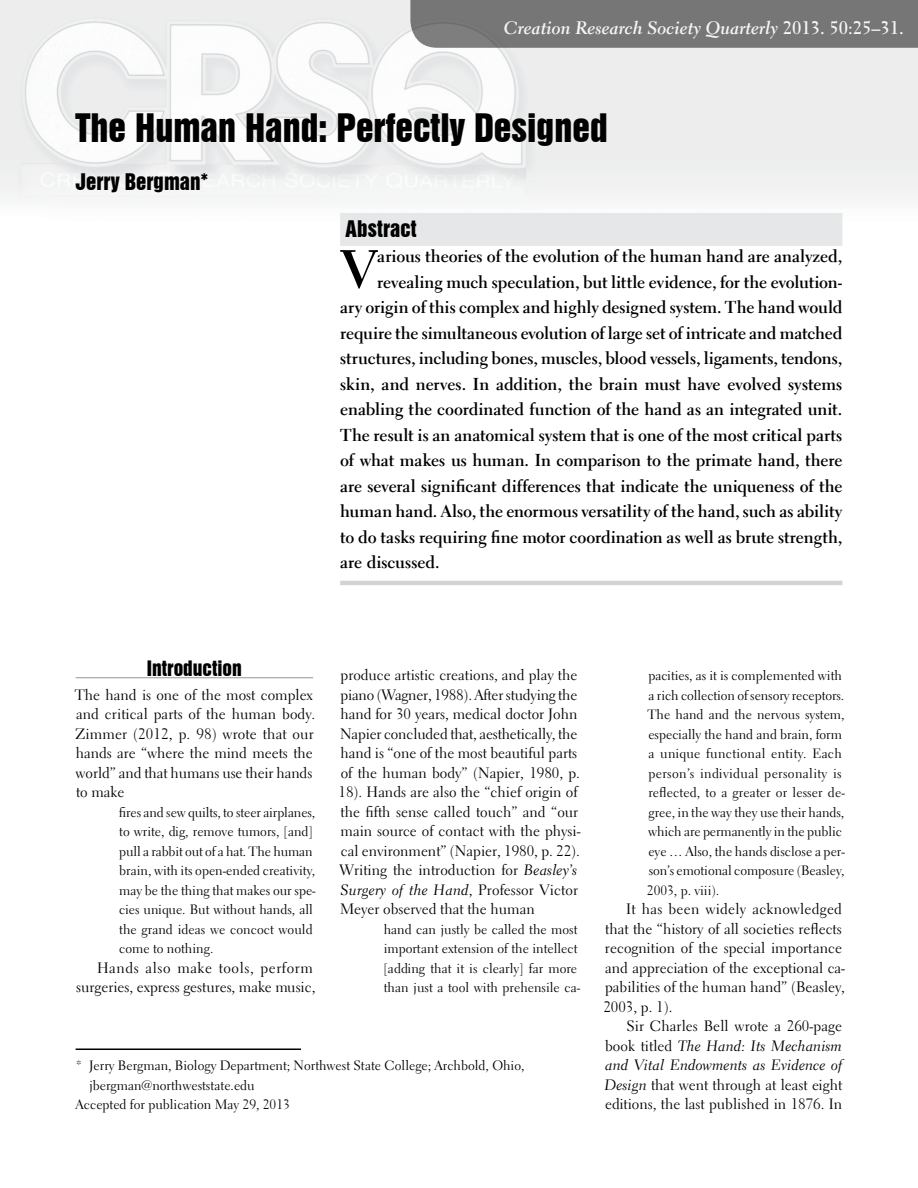
<style>
.page{position:relative;width:918px;height:1188px;background:#fff}
.page>*{position:absolute;margin:0;border:0;box-sizing:border-box;transform-origin:0 0}
.t1{font:700 53.55px "Electra LH";color:#000}
.t2{font:36px "Swiss 921 BT Regular A";color:#000}
.t3{font:21px "Swiss 921 BT Regular A";color:#000}
.t4{font:19.5px "Swiss 921 BT Regular A";color:#000}
.t5{font:18px "Electra LH Bold Cursive";color:#fff}
.t6{font:700 17.25px "Electra LH";letter-spacing:-.005em;color:#000}
.t7{font:15px/19.5px "Electra LH";color:#000}
.t8{font:15px/19.5px "Electra LH Cursive";color:#000}
.t9{font:13.5px/19.5px "Electra LH";color:#000}
.s1{font-family:"Electra LH";font-weight:700}
.s2{font-family:"Electra LH Cursive"}
.s3{font-family:"Electra LH"}
</style>
<div class="page">
<img style="left:0;top:0;width:918px;height:222px">
<hr style="left:76px;top:678px;width:237px;height:1px;background:#939598">
<div style="left:340px;top:213px;width:502px;height:33px;background:#e6e7e8"></div>
<hr style="left:340px;top:581px;width:502px;height:4px;background:#d1d3d4">
<hr style="left:76px;top:1048px;width:225px;height:2px;background:#000">
<div style="left:410px;top:0;width:508px;height:48px;background:#767677"></div>
<p class="t5" style="left:504px;top:17px;width:402px">Creation Research Society Quarterly <span class="s1">2013. 50:25–31.</span></p>
<h2 class="t2" style="left:76px;top:104px;width:534px">The Human Hand: Perfectly Designed</h2>
<h3 class="t3" style="left:76px;top:168px;width:134px">Jerry Bergman*</h3>
<h3 class="t3" style="left:346px;top:215px;width:73px">Abstract</h3>
<h1 class="t1" style="left:341px;top:236px;width:38px">V</h1>
<p class="t6" style="left:377px;top:246px;width:467px">arious theories of the evolution of the human hand are analyzed,</p>
<p class="t6" style="left:377px;top:271px;width:467px">revealing much speculation, but little evidence, for the evolution-</p>
<p class="t6" style="left:340px;top:297px;width:504px">ary origin of this complex and highly designed system. The hand would</p>
<p class="t6" style="left:340px;top:322px;width:504px">require the simultaneous evolution of large set of intricate and matched</p>
<p class="t6" style="left:340px;top:347px;width:504px">structures, including bones, muscles, blood vessels, ligaments, tendons,</p>
<p class="t6" style="left:340px;top:373px;width:504px">skin, and nerves. In addition, the brain must have evolved systems</p>
<p class="t6" style="left:340px;top:398px;width:504px">enabling the coordinated function of the hand as an integrated unit.</p>
<p class="t6" style="left:340px;top:424px;width:504px">The result is an anatomical system that is one of the most critical parts</p>
<p class="t6" style="left:340px;top:449px;width:504px">of what makes us human. In comparison to the primate hand, there</p>
<p class="t6" style="left:340px;top:475px;width:504px">are several significant differences that indicate the uniqueness of the</p>
<p class="t6" style="left:340px;top:500px;width:504px">human hand. Also, the enormous versatility of the hand, such as ability</p>
<p class="t6" style="left:340px;top:526px;width:504px">to do tasks requiring fine motor coordination as well as brute strength,</p>
<p class="t6" style="left:340px;top:551px;width:101px">are discussed.</p>
<h3 class="t4" style="left:147px;top:655px;width:97px">Introduction</h3>
<p class="t7" style="left:75px;top:685px;width:242px">The hand is one of the most complex and critical parts of the human body.<br>Zimmer (2012, p. 98) wrote that our hands are “where the mind meets the world” and that humans use their hands to make</p>
<p class="t9" style="left:119px;top:802px;width:199px">fires and sew quilts, to steer airplanes, to write, dig, remove tumors, [and] pull a rabbit out of a hat. The human brain, with its open-ended creativity, may be the thing that makes our spe&shy;cies unique. But without hands, all the grand ideas we concoct would come to nothing.</p>
<p class="t7" style="left:76px;top:958px;width:241px;text-align:right">Hands also make tools, perform surgeries, express gestures, make music,</p>
<p class="t7" style="left:339px;top:665px;width:243px">produce artistic creations, and play the piano (Wagner, 1988). After studying the hand for 30 years, medical doctor John Napier concluded that, aesthetically, the hand is “one of the most beautiful parts of the human body” (Napier, 1980, p.<br>18). Hands are also the “chief origin of the fifth sense called touch” and “our main source of contact with the physi&shy;cal environment” (Napier, 1980, p. 22).<br>Writing the introduction for <span class="s2">Beasley’s</span></p>
<p class="t8" style="left:340px;top:880px;width:239px">Surgery of the Hand<span class="s3">, Professor Victor</span></p>
<p class="t7" style="left:340px;top:899px;width:196px">Meyer observed that the human</p>
<p class="t9" style="left:383px;top:919px;width:198px">hand can justly be called the most important extension of the intellect [adding that it is clearly] far more than just a tool with prehensile ca-</p>
<p class="t9" style="left:76px;top:1056px;width:450px">* Jerry Bergman, Biology Department; Northwest State College; Archbold, Ohio,</p>
<p class="t9" style="left:89px;top:1075px;width:167px">jbergman@northweststate.edu</p>
<p class="t9" style="left:76px;top:1095px;width:216px">Accepted for publication May 29, 2013</p>
<p class="t9" style="left:647px;top:666px;width:199px">pacities, as it is complemented with a rich collection of sensory receptors.<br>The hand and the nervous system, especially the hand and brain, form a unique functional entity. Each person’s individual personality is reflected, to a greater or lesser de&shy;gree, in the way they use their hands, which are permanently in the public eye … Also, the hands disclose a per&shy;son’s emotional composure (Beasley, 2003, p. viii).</p>
<p class="t7" style="left:603px;top:899px;width:243px;text-indent:23px">It has been widely acknowledged that the “history of all societies reflects recognition of the special importance and appreciation of the exceptional ca&shy;pabilities of the human hand” (Beasley, 2003, p. 1).</p>
<p class="t7" style="left:626px;top:1016px;width:217px">Sir Charles Bell wrote a 260-page</p>
<p class="t8" style="left:605px;top:1036px;width:239px"><span class="s3">book titled</span> The Hand: Its Mechanism and Vital Endowments as Evidence of</p>
<p class="t7" style="left:605px;top:1075px;width:239px"><span class="s2">Design</span> that went through at least eight editions, the last published in 1876. In</p>
</div>
